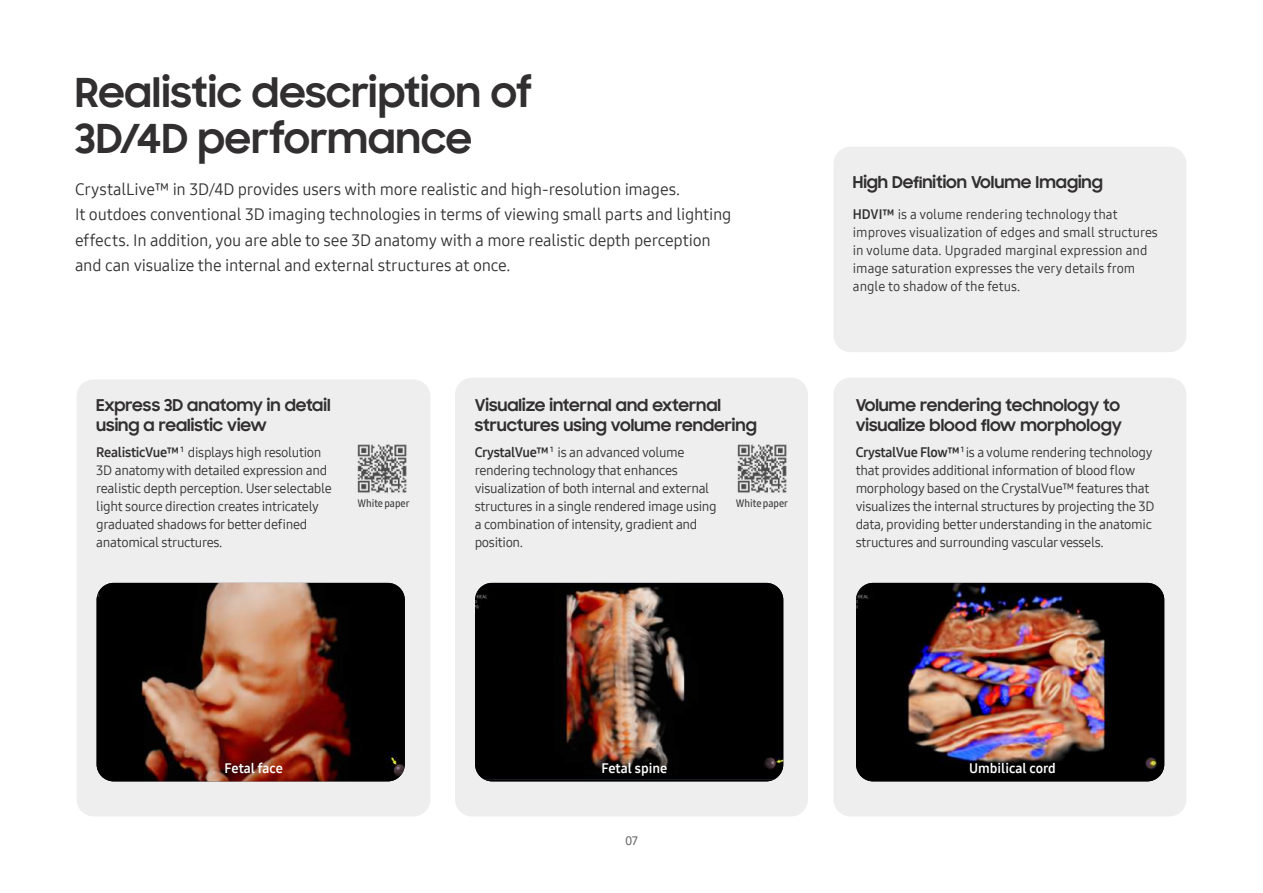
<style>
.page{position:relative;width:1263px;height:893px;background:#fff}
.page>*{position:absolute;margin:0;border:0;box-sizing:border-box;transform-origin:0 0}
.t1{font:700 40.5px/46.5px "Samsung Sharp Sans";letter-spacing:.005em;color:#312f30}
.t2{font:16.5px/25.5px "Samsung One 400";letter-spacing:-.015em;color:#312f30}
.t3{font:700 16.5px/19.5px "Samsung Sharp Sans";color:#312f30}
.t4{font:13.5px/18px "Samsung One 400";letter-spacing:-.025em;color:#312f30}
.t5{font:13.5px/18px "Samsung One 400";color:#312f30}
.t6{font:13.5px "Samsung One 700";color:#fff}
.t7{font:12px "Samsung One 600";color:#6c6d70}
.t8{font:10.5px "Samsung One 600 C";color:#3e3e3f}
.s1{font-family:"Samsung One 700"}
</style>
<div class="page">
<div style="left:77px;top:379px;width:353px;height:437px;background:#eeeeef;border-radius:17px"></div>
<div style="left:455px;top:378px;width:353px;height:438px;background:#eeeeef;border-radius:17px"></div>
<div style="left:833px;top:378px;width:353px;height:438px;background:#eeeeef;border-radius:17px"></div>
<div style="left:833px;top:147px;width:353px;height:205px;background:#eeeeef;border-radius:17px"></div>
<img style="left:97px;top:583px;width:308px;height:198px">
<img style="left:475px;top:583px;width:308px;height:198px">
<img style="left:856px;top:583px;width:308px;height:198px">
<img style="left:357px;top:444px;width:50px;height:49px">
<img style="left:737px;top:444px;width:50px;height:49px">
<h1 class="t1" style="left:75px;top:67px;width:458px">Realistic description of<br>3D/4D performance</h1>
<p class="t2" style="left:75px;top:176px;width:658px">CrystalLive™ in 3D/4D provides users with more realistic and high-resolution images.<br>It outdoes conventional 3D imaging technologies in terms of viewing small parts and lighting effects. In addition, you are able to see 3D anatomy with a more realistic depth perception and can visualize the internal and external structures at once.</p>
<p class="t3" style="left:853px;top:172px;width:252px">High Definition Volume Imaging</p>
<p class="t5" style="left:853px;top:205px;width:307px"><span class="s1">HDVI™</span> is a volume rendering technology that improves visualization of edges and small structures in volume data. Upgraded marginal expression and image saturation expresses the very details from angle to shadow of the fetus.</p>
<p class="t3" style="left:96px;top:395px;width:236px">Express 3D anatomy in detail using a realistic view</p>
<p class="t3" style="left:475px;top:395px;width:284px">Visualize internal and external structures using volume rendering</p>
<p class="t3" style="left:856px;top:395px;width:268px">Volume rendering technology to visualize blood flow morphology</p>
<p class="t4" style="left:96px;top:443px;width:237px"><span class="s1">RealisticVue™</span> <sup>1</sup> displays high resolution 3D anatomy with detailed expression and realistic depth perception. User selectable light source direction creates intricately graduated shadows for better defined anatomical structures.</p>
<p class="t4" style="left:475px;top:443px;width:244px"><span class="s1">CrystalVue™</span> <sup>1</sup> is an advanced volume rendering technology that enhances visualization of both internal and external structures in a single rendered image using a combination of intensity, gradient and position.</p>
<p class="t4" style="left:856px;top:443px;width:300px"><span class="s1">CrystalVue Flow™</span> <sup>1</sup> is a volume rendering technology that provides additional information of blood flow morphology based on the CrystalVue™ features that visualizes the internal structures by projecting the 3D data, providing better understanding in the anatomic structures and surrounding vascular vessels.</p>
<p class="t8" style="left:357px;top:496px;width:54px">White paper</p>
<p class="t8" style="left:736px;top:496px;width:54px">White paper</p>
<p class="t6" style="left:225px;top:760px;width:60px">Fetal face</p>
<p class="t6" style="left:602px;top:760px;width:67px">Fetal spine</p>
<p class="t6" style="left:969px;top:760px;width:88px">Umbilical cord</p>
<p class="t7" style="left:625px;top:833px;width:14px">07</p>
</div>
